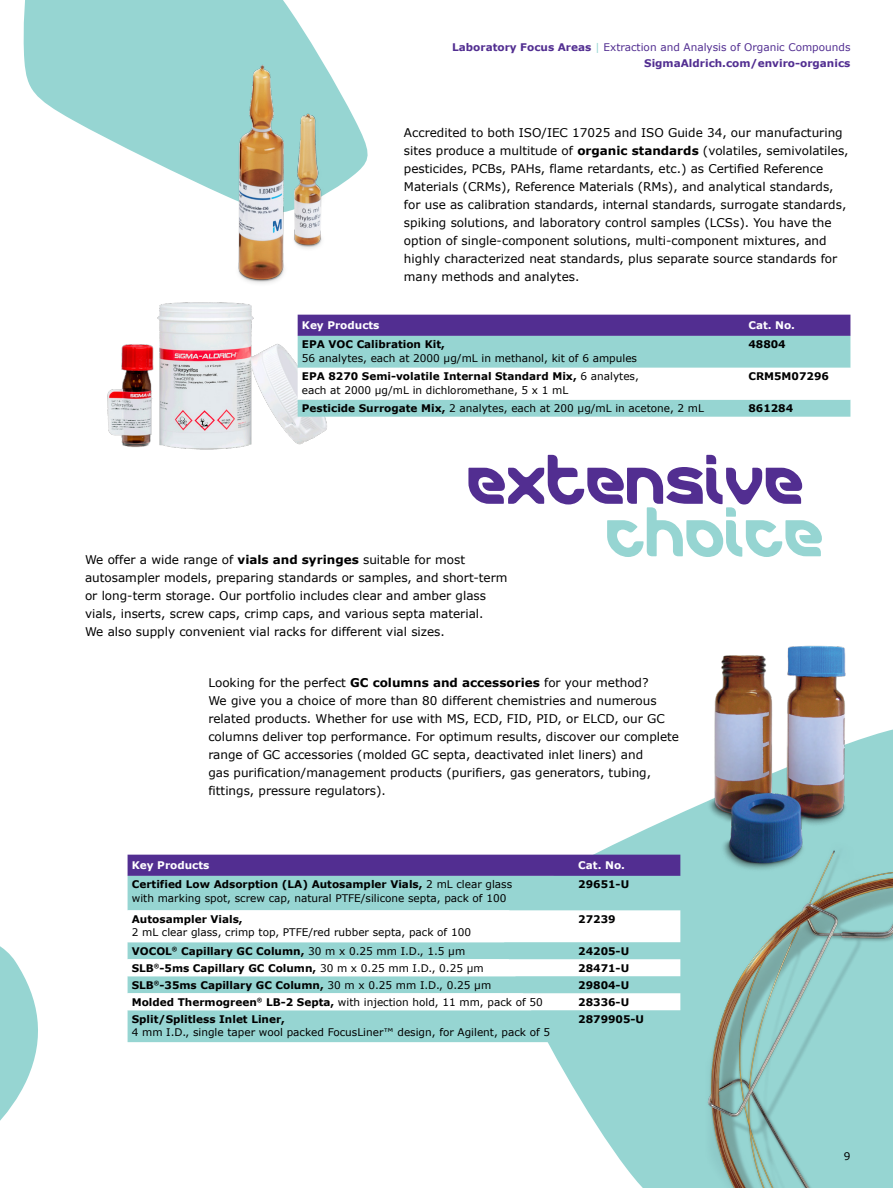
<style>
.page{position:relative;width:893px;height:1188px;background:#fff}
.page>*{position:absolute;margin:0;border:0;box-sizing:border-box;transform-origin:0 0}
.t1{font:52.5px "Merck";color:#522e91}
.t2{font:52.5px "Merck";color:#96d5d2}
.t3{font:12px/18px "Verdana";color:#000}
.t4{font:10.5px/13.5px "Verdana";color:#000}
.t5{font:700 10.5px "Verdana";color:#000}
.t6{font:700 10.5px/16.5px "Verdana";color:#522e91;text-align:right}
.t7{font:700 10.5px "Verdana";color:#fff}
.s1{font-weight:400;color:#96d5d2}
.s2{font-weight:400}
.s3{font-weight:700}
</style>
<div class="page">
<svg style="left:0;top:946px;width:38px;height:175px"></svg>
<svg style="left:492px;top:813px;width:200px;height:375px"></svg>
<svg style="left:23px;top:0;width:345px;height:195px;fill:#96d5d2"></svg>
<img style="left:680px;top:645px;width:213px;height:235px">
<img style="left:692px;top:833px;width:201px;height:355px">
<img style="left:107px;top:302px;width:270px;height:148px">
<img style="left:223px;top:43px;width:111px;height:269px">
<div style="left:298px;top:315px;width:552px;height:21px;background:#522e91"></div>
<div style="left:298px;top:336px;width:552px;height:81px;background:#96d5d2"></div>
<svg style="left:298px;top:368px;width:552px;height:32px"></svg>
<div style="left:128px;top:855px;width:552px;height:21px;background:#522e91"></div>
<div style="left:128px;top:876px;width:552px;height:166px;background:#96d5d2"></div>
<svg style="left:128px;top:910px;width:552px;height:100px"></svg>
<p class="t6" style="left:452px;top:38px;width:400px">Laboratory Focus Areas <span class="s1">|</span> <span class="s2">Extraction and Analysis of Organic Compounds<br></span>SigmaAldrich.com/enviro-organics</p>
<p class="t3" style="left:404px;top:123px;width:446px">Accredited to both ISO/IEC 17025 and ISO Guide 34, our manufacturing sites produce a multitude of <span class="s3">organic standards</span> (volatiles, semivolatiles, pesticides, PCBs, PAHs, flame retardants, etc.) as Certified Reference Materials (CRMs), Reference Materials (RMs), and analytical standards, for use as calibration standards, internal standards, surrogate standards, spiking solutions, and laboratory control samples (LCSs). You have the option of single-component solutions, multi-component mixtures, and highly characterized neat standards, plus separate source standards for many methods and analytes.</p>
<p class="t7" style="left:302px;top:318px;width:79px">Key Products</p>
<p class="t7" style="left:748px;top:318px;width:48px">Cat. No.</p>
<p class="t5" style="left:302px;top:337px;width:145px">EPA VOC Calibration Kit,</p>
<p class="t4" style="left:302px;top:351px;width:337px">56 analytes, each at 2000 µg/mL in methanol, kit of 6 ampules</p>
<p class="t5" style="left:748px;top:337px;width:39px">48804</p>
<p class="t4" style="left:302px;top:369px;width:338px"><span class="s3">EPA 8270 Semi-volatile Internal Standard Mix,</span> 6 analytes, each at 2000 µg/mL in dichloromethane, 5 x 1 mL</p>
<p class="t5" style="left:748px;top:369px;width:82px">CRM5M07296</p>
<p class="t4" style="left:302px;top:401px;width:404px"><span class="s3">Pesticide Surrogate Mix,</span> 2 analytes, each at 200 µg/mL in acetone, 2 mL</p>
<p class="t5" style="left:748px;top:401px;width:46px">861284</p>
<h1 class="t1" style="left:468px;top:443px;width:338px">extensive</h1>
<h1 class="t2" style="left:606px;top:496px;width:219px">choice</h1>
<p class="t3" style="left:85px;top:551px;width:424px">We offer a wide range of <span class="s3">vials and syringes</span> suitable for most autosampler models, preparing standards or samples, and short-term or long-term storage. Our portfolio includes clear and amber glass vials, inserts, screw caps, crimp caps, and various septa material.<br>We also supply convenient vial racks for different vial sizes.</p>
<p class="t3" style="left:208px;top:674px;width:472px">Looking for the perfect <span class="s3">GC columns and accessories</span> for your method?<br>We give you a choice of more than 80 different chemistries and numerous related products. Whether for use with MS, ECD, FID, PID, or ELCD, our GC columns deliver top performance. For optimum results, discover our complete range of GC accessories (molded GC septa, deactivated inlet liners) and<br>gas purification/management products (purifiers, gas generators, tubing, fittings, pressure regulators).</p>
<p class="t7" style="left:132px;top:858px;width:79px">Key Products</p>
<p class="t7" style="left:578px;top:858px;width:48px">Cat. No.</p>
<p class="t4" style="left:132px;top:878px;width:382px"><span class="s3">Certified Low Adsorption (LA) Autosampler Vials,</span> 2 mL clear glass with marking spot, screw cap, natural PTFE/silicone septa, pack of 100</p>
<p class="t5" style="left:578px;top:877px;width:52px">29651-U</p>
<p class="t5" style="left:132px;top:911px;width:112px">Autosampler Vials,</p>
<p class="t4" style="left:132px;top:925px;width:341px">2 mL clear glass, crimp top, PTFE/red rubber septa, pack of 100</p>
<p class="t5" style="left:578px;top:911px;width:39px">27239</p>
<p class="t5" style="left:132px;top:943px;width:335px">VOCOL<sup>®</sup> Capillary GC Column, <span class="s2">30 m x 0.25 mm I.D., 1.5 µm</span></p>
<p class="t5" style="left:578px;top:943px;width:52px">24205-U</p>
<p class="t5" style="left:132px;top:960px;width:353px">SLB<sup>®</sup>-5ms Capillary GC Column, <span class="s2">30 m x 0.25 mm I.D., 0.25 µm</span></p>
<p class="t5" style="left:578px;top:960px;width:52px">28471-U</p>
<p class="t5" style="left:132px;top:977px;width:361px">SLB<sup>®</sup>-35ms Capillary GC Column, <span class="s2">30 m x 0.25 mm I.D., 0.25 µm</span></p>
<p class="t5" style="left:578px;top:977px;width:52px">29804-U</p>
<p class="t4" style="left:132px;top:995px;width:412px"><span class="s3">Molded Thermogreen</span><sup>®</sup> <span class="s3">LB-2 Septa,</span> with injection hold, 11 mm, pack of 50</p>
<p class="t5" style="left:578px;top:994px;width:52px">28336-U</p>
<p class="t5" style="left:132px;top:1011px;width:155px">Split/Splitless Inlet Liner,</p>
<p class="t4" style="left:132px;top:1025px;width:420px">4 mm I.D., single taper wool packed FocusLiner™ design, for Agilent, pack of 5</p>
<p class="t5" style="left:578px;top:1011px;width:67px">2879905-U</p>
<p class="t4" style="left:844px;top:1150px;width:8px">9</p>
</div>
